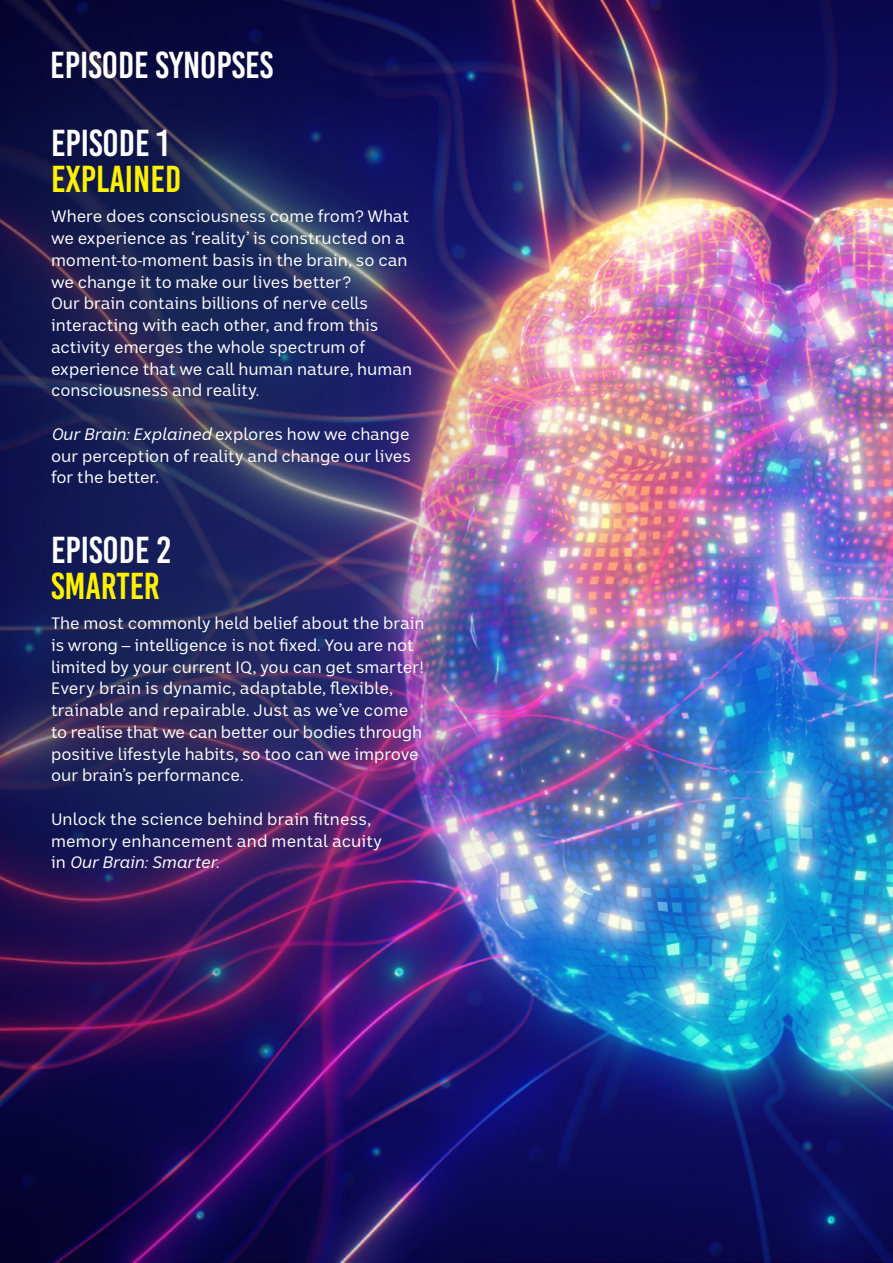
<style>
.page{position:relative;width:893px;height:1263px;background:#fff}
.page>*{position:absolute;margin:0;border:0;box-sizing:border-box;transform-origin:0 0}
.t1{font:37.5px "Bebas Kai";color:#fff}
.t2{font:37.5px "Bebas Kai";color:#fff200}
.t3{font:16.5px/21.8px "ABC Sans Nova";color:#fff}
.s1{font-style:italic}
</style>
<div class="page">
<img style="left:470px;top:0;width:423px;height:1263px">
<svg style="left:0;top:1065px;width:470px;height:198px;background:#150951"></svg>
<div style="left:0;top:0;width:609px;height:1065px;background:#1f4952;opacity:.7"></div>
<h1 class="t1" style="left:50px;top:45px;width:224px">EPISODE SYNOPSES</h1>
<h1 class="t1" style="left:51px;top:123px;width:119px">EPISODE 1</h1>
<h1 class="t2" style="left:51px;top:159px;width:132px">EXPLAINED</h1>
<p class="t3" style="left:51px;top:206px;width:363px">Where does consciousness come from? What we experience as ‘reality’ is constructed on a moment-to-moment basis in the brain, so can we change it to make our lives better?<br>Our brain contains billions of nerve cells interacting with each other, and from this activity emerges the whole spectrum of experience that we call human nature, human consciousness and reality.</p>
<p class="t3" style="left:51px;top:423px;width:361px;text-align:justify"><span class="s1">Our Brain: Explained</span> explores how we change our perception of reality and change our lives for the better.</p>
<h1 class="t1" style="left:51px;top:530px;width:121px">EPISODE 2</h1>
<h1 class="t2" style="left:51px;top:566px;width:110px">SMARTER</h1>
<p class="t3" style="left:51px;top:612px;width:375px">The most commonly held belief about the brain is wrong – intelligence is not fixed. You are not limited by your current IQ, you can get smarter!<br>Every brain is dynamic, adaptable, flexible, trainable and repairable. Just as we’ve come to realise that we can better our bodies through positive lifestyle habits, so too can we improve our brain’s performance.</p>
<p class="t3" style="left:51px;top:808px;width:333px">Unlock the science behind brain fitness, memory enhancement and mental acuity in <span class="s1">Our Brain: Smarter.</span></p>
</div>
